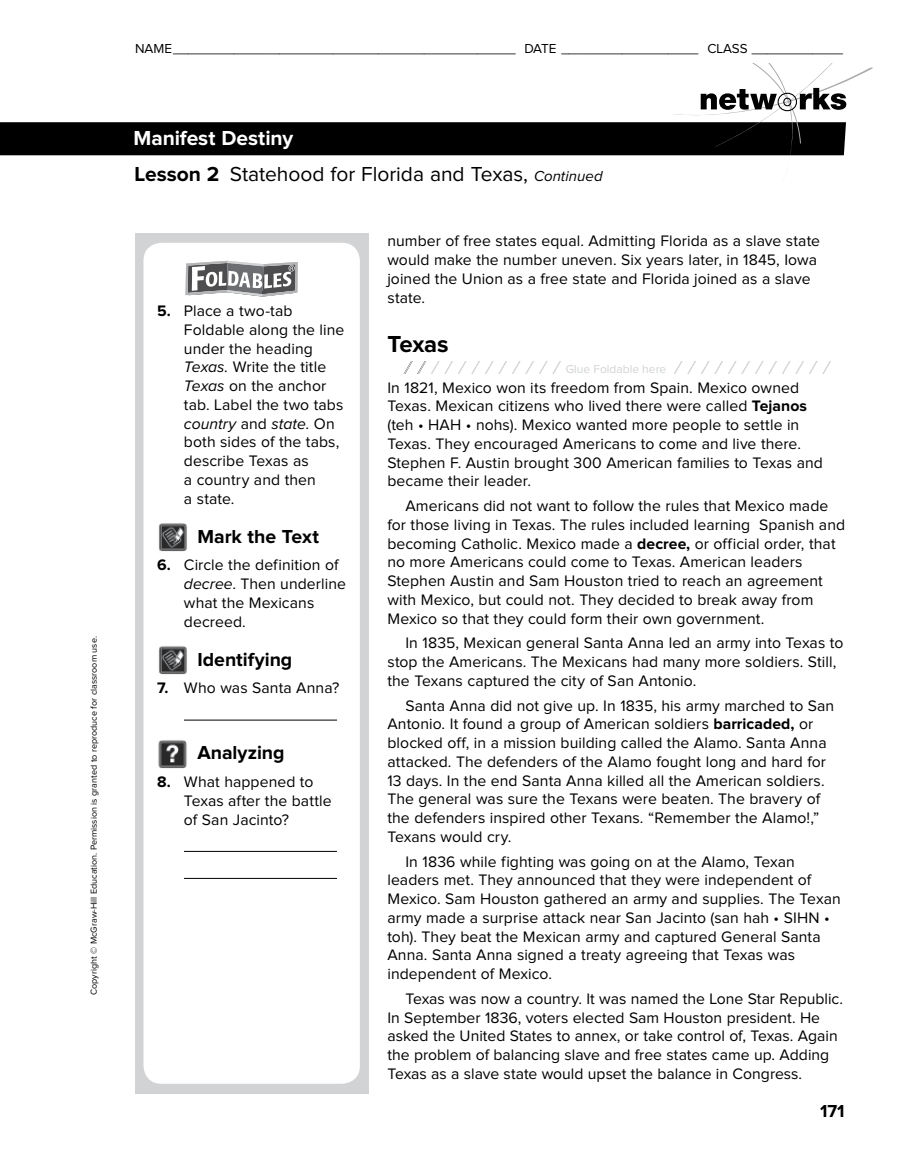
<style>
.page{position:relative;width:918px;height:1175px;background:#fff}
.page>*{position:absolute;margin:0;border:0;box-sizing:border-box;transform-origin:0 0}
.t1{font:700 24px "Proxima Nova";letter-spacing:-.015em;color:#000}
.t2{font:21px "Proxima Nova";letter-spacing:-.005em;color:#000}
.t3{font:700 21px "Proxima Nova";letter-spacing:-.005em;color:#fff}
.t4{font:700 19.5px "Proxima Nova";color:#000}
.t5{font:700 18px "Proxima Nova";color:#000}
.t6{font:15.75px/18.8px "Proxima Nova";letter-spacing:.005em;color:#000}
.t7{font:13.5px "Proxima Nova";color:#000}
.t8{font:12px "Proxima Nova";color:#d1d3d4}
.t9{font:9px "Proxima Nova";color:#000}
.s1{font-weight:700}
.s2{font-style:italic;font-size:15px}
.s3{font-style:italic}
</style>
<div class="page">
<svg style="left:0;top:63px;width:873px;height:93px"></svg>
<div style="left:135px;top:234px;width:234px;height:860px;background:#d1d3d4"></div>
<div style="left:144px;top:243px;width:216px;height:840px;background:#fff;border-radius:18px"></div>
<svg style="left:185px;top:260px;width:113px;height:37px"></svg>
<hr style="left:184px;top:719px;width:153px;height:1px;background:#000">
<hr style="left:184px;top:851px;width:153px;height:1px;background:#000">
<hr style="left:184px;top:878px;width:153px;height:1px;background:#000">
<img style="left:158px;top:523px;width:29px;height:29px">
<img style="left:158px;top:646px;width:29px;height:29px">
<img style="left:158px;top:740px;width:29px;height:29px">
<svg style="left:403px;top:362px;width:428px;height:12px"></svg>
<div style="left:561px;top:362px;width:110px;height:12px;background:#fff"></div>
<p class="t9" style="left:89px;top:995px;width:360px;rotate:-90deg">Copyright © McGraw-Hill Education. Permission is granted to reproduce for classroom use.</p>
<p class="t7" style="left:135px;top:41px;width:710px">NAME_____________________________________________ DATE __________________ CLASS ____________</p>
<h2 class="t3" style="left:133px;top:126px;width:161px">Manifest Destiny</h2>
<h2 class="t2" style="left:135px;top:162px;width:470px"><span class="s1">Lesson 2</span> Statehood for Florida and Texas, <span class="s2">Continued</span></h2>
<p class="t6" style="left:184px;top:302px;width:162px;text-indent:-27px"><span class="s1">5.</span> Place a two-tab<br>Foldable along the line under the heading<br><span class="s3">Texas.</span> Write the title<br><span class="s3">Texas</span> on the anchor tab. Label the two tabs <span class="s3">country</span> and <span class="s3">state</span>. On both sides of the tabs, describe Texas as<br>a country and then<br>a state.</p>
<p class="t4" style="left:198px;top:525px;width:123px">Mark the Text</p>
<p class="t6" style="left:184px;top:556px;width:164px;text-indent:-27px"><span class="s1">6.</span> Circle the definition of <span class="s3">decree</span>. Then underline what the Mexicans decreed.</p>
<p class="t4" style="left:198px;top:648px;width:96px">Identifying</p>
<p class="t6" style="left:157px;top:679px;width:184px"><span class="s1">7.</span> Who was Santa Anna?</p>
<p class="t4" style="left:198px;top:742px;width:89px">Analyzing</p>
<p class="t6" style="left:184px;top:773px;width:149px;text-indent:-27px"><span class="s1">8.</span> What happened to<br>Texas after the battle of San Jacinto?</p>
<p class="t6" style="left:387px;top:232px;width:434px">number of free states equal. Admitting Florida as a slave state would make the number uneven. Six years later, in 1845, Iowa joined the Union as a free state and Florida joined as a slave state.</p>
<h1 class="t1" style="left:387px;top:330px;width:63px">Texas</h1>
<p class="t8" style="left:566px;top:362px;width:102px">Glue Foldable here</p>
<p class="t6" style="left:387px;top:378px;width:437px">In 1821, Mexico won its freedom from Spain. Mexico owned Texas. Mexican citizens who lived there were called <span class="s1">Tejanos </span>(teh • HAH • nohs). Mexico wanted more people to settle in Texas. They encouraged Americans to come and live there.<br>Stephen F. Austin brought 300 American families to Texas and became their leader.</p>
<p class="t6" style="left:387px;top:497px;width:459px;text-indent:18px">Americans did not want to follow the rules that Mexico made for those living in Texas. The rules included learning Spanish and becoming Catholic. Mexico made a <span class="s1">decree,</span> or official order, that no more Americans could come to Texas. American leaders Stephen Austin and Sam Houston tried to reach an agreement with Mexico, but could not. They decided to break away from Mexico so that they could form their own government.</p>
<p class="t6" style="left:387px;top:634px;width:457px;text-indent:18px">In 1835, Mexican general Santa Anna led an army into Texas to stop the Americans. The Mexicans had many more soldiers. Still, the Texans captured the city of San Antonio.</p>
<p class="t6" style="left:387px;top:696px;width:448px;text-indent:18px">Santa Anna did not give up. In 1835, his army marched to San Antonio. It found a group of American soldiers <span class="s1">barricaded,</span> or blocked off, in a mission building called the Alamo. Santa Anna attacked. The defenders of the Alamo fought long and hard for 13 days. In the end Santa Anna killed all the American soldiers.<br>The general was sure the Texans were beaten. The bravery of the defenders inspired other Texans. “Remember the Alamo!,” Texans would cry.</p>
<p class="t6" style="left:387px;top:852px;width:455px;text-indent:18px">In 1836 while fighting was going on at the Alamo, Texan leaders met. They announced that they were independent of Mexico. Sam Houston gathered an army and supplies. The Texan army made a surprise attack near San Jacinto (san hah • SIHN • toh). They beat the Mexican army and captured General Santa Anna. Santa Anna signed a treaty agreeing that Texas was independent of Mexico.</p>
<p class="t6" style="left:387px;top:989px;width:457px;text-indent:18px">Texas was now a country. It was named the Lone Star Republic.<br>In September 1836, voters elected Sam Houston president. He asked the United States to annex, or take control of, Texas. Again the problem of balancing slave and free states came up. Adding Texas as a slave state would upset the balance in Congress.</p>
<p class="t5" style="left:820px;top:1100px;width:26px">171</p>
</div>
